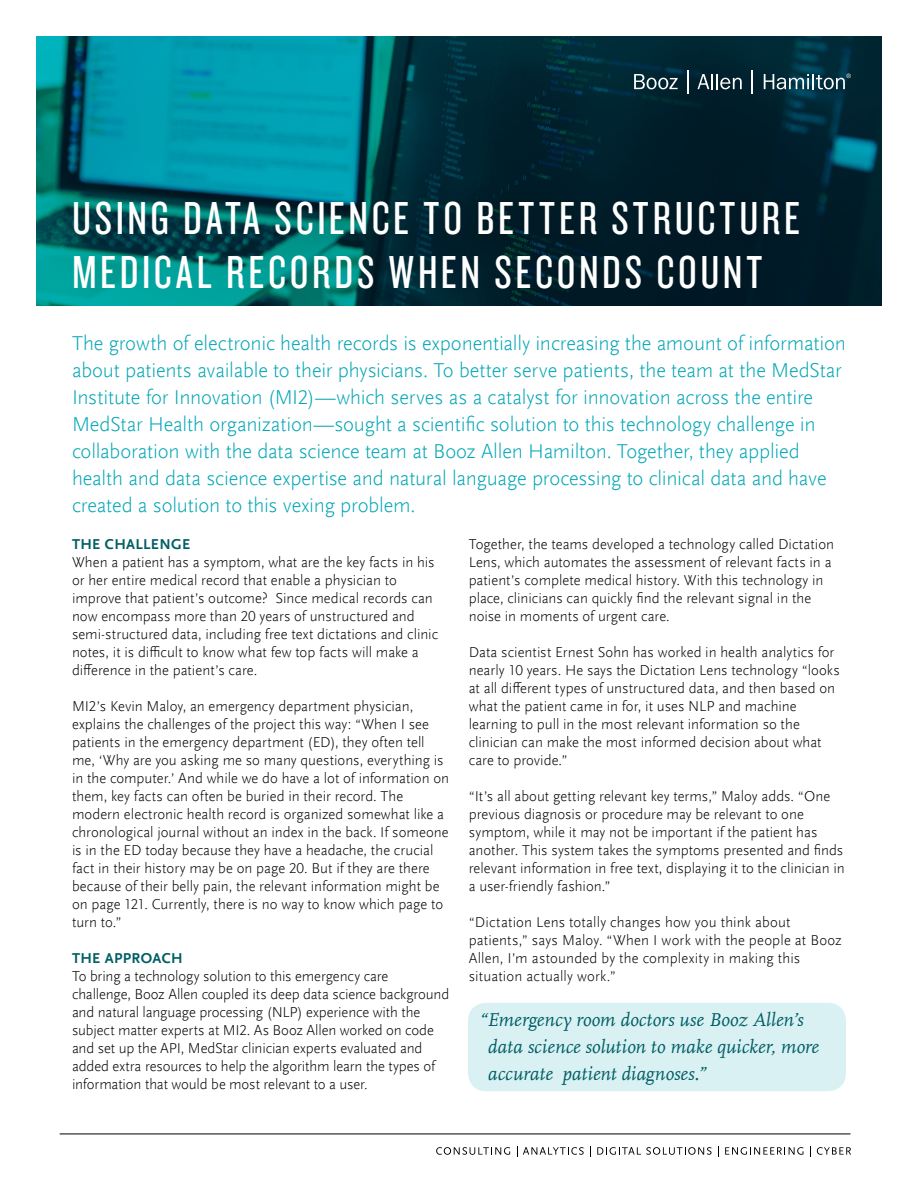
<style>
.page{position:relative;width:918px;height:1188px;background:#fff}
.page>*{position:absolute;margin:0;border:0;box-sizing:border-box;transform-origin:0 0}
.t1{font:48px/54px "Knockout 28 Junior Feathrwt";letter-spacing:.075em;color:#fff}
.t2{font:300 21px/27px "Scala Sans Offc";letter-spacing:-.01em;color:#00a5b5}
.t3{font:italic 19.5px/27px "Scala Offc";letter-spacing:.005em;color:#005e65}
.t4{font:300 15px/18px "Scala Sans Offc";color:#000}
.t5{font:700 15px "Scala Sans Offc";letter-spacing:.02em;color:#005e65}
</style>
<div class="page">
<div style="left:468px;top:1003px;width:378px;height:88px;background:#d9f1f3;border-radius:18px"></div>
<svg style="left:36px;top:36px;width:846px;height:269px;background:#004954"></svg>
<svg style="left:634px;top:74px;width:44px;height:15px"></svg>
<hr style="left:687px;top:71px;width:2px;height:23px;background:#fff">
<svg style="left:752px;top:71px;width:1px;height:23px"></svg>
<svg style="left:698px;top:74px;width:44px;height:15px"></svg>
<svg style="left:764px;top:74px;width:87px;height:15px"></svg>
<hr style="left:60px;top:1134px;width:790px;height:1px;background:#000">
<svg style="left:436px;top:1147px;width:74px;height:8px"></svg>
<svg style="left:517px;top:1147px;width:67px;height:10px"></svg>
<svg style="left:597px;top:1147px;width:115px;height:8px"></svg>
<svg style="left:725px;top:1147px;width:78px;height:8px"></svg>
<svg style="left:817px;top:1147px;width:34px;height:8px"></svg>
<h1 class="t1" style="left:72px;top:189px;width:730px">USING DATA SCIENCE TO BETTER STRUCTURE<br>MEDICAL RECORDS WHEN SECONDS COUNT</h1>
<p class="t2" style="left:72px;top:330px;width:776px">The growth of electronic health records is exponentially increasing the amount of information about patients available to their physicians. To better serve patients, the team at the MedStar Institute for Innovation (MI2)—which serves as a catalyst for innovation across the entire MedStar Health organization—sought a scientific solution to this technology challenge in collaboration with the data science team at Booz Allen Hamilton. Together, they applied health and data science expertise and natural language processing to clinical data and have created a solution to this vexing problem.</p>
<p class="t5" style="left:72px;top:536px;width:120px">THE CHALLENGE</p>
<p class="t4" style="left:72px;top:553px;width:368px">When a patient has a symptom, what are the key facts in his or her entire medical record that enable a physician to improve that patient’s outcome? Since medical records can now encompass more than 20 years of unstructured and semi-structured data, including free text dictations and clinic notes, it is difficult to know what few top facts will make a difference in the patient’s care.</p>
<p class="t4" style="left:72px;top:697px;width:379px">MI2’s Kevin Maloy, an emergency department physician, explains the challenges of the project this way: “When I see patients in the emergency department (ED), they often tell me, ‘Why are you asking me so many questions, everything is in the computer.’ And while we do have a lot of information on them, key facts can often be buried in their record. The modern electronic health record is organized somewhat like a chronological journal without an index in the back. If someone is in the ED today because they have a headache, the crucial fact in their history may be on page 20. But if they are there because of their belly pain, the relevant information might be on page 121. Currently, there is no way to know which page to turn to.”</p>
<p class="t5" style="left:72px;top:950px;width:112px">THE APPROACH</p>
<p class="t4" style="left:72px;top:967px;width:379px">To bring a technology solution to this emergency care challenge, Booz Allen coupled its deep data science background and natural language processing (NLP) experience with the subject matter experts at MI2. As Booz Allen worked on code and set up the API, MedStar clinician experts evaluated and added extra resources to help the algorithm learn the types of information that would be most relevant to a user.</p>
<p class="t4" style="left:469px;top:535px;width:367px">Together, the teams developed a technology called Dictation Lens, which automates the assessment of relevant facts in a patient’s complete medical history. With this technology in place, clinicians can quickly find the relevant signal in the noise in moments of urgent care.</p>
<p class="t4" style="left:469px;top:643px;width:373px">Data scientist Ernest Sohn has worked in health analytics for nearly 10 years. He says the Dictation Lens technology “looks at all different types of unstructured data, and then based on what the patient came in for, it uses NLP and machine learning to pull in the most relevant information so the clinician can make the most informed decision about what care to provide.”</p>
<p class="t4" style="left:469px;top:787px;width:378px">“It’s all about getting relevant key terms,” Maloy adds. “One previous diagnosis or procedure may be relevant to one symptom, while it may not be important if the patient has another. This system takes the symptoms presented and finds relevant information in free text, displaying it to the clinician in a user-friendly fashion.”</p>
<p class="t4" style="left:469px;top:913px;width:375px">“Dictation Lens totally changes how you think about patients,” says Maloy. “When I work with the people at Booz Allen, I’m astounded by the complexity in making this situation actually work.”</p>
<h3 class="t3" style="left:488px;top:1006px;width:333px;text-indent:-8px">“Emergency room doctors use Booz Allen’s data science solution to make quicker, more accurate patient diagnoses.”</h3>
</div>
